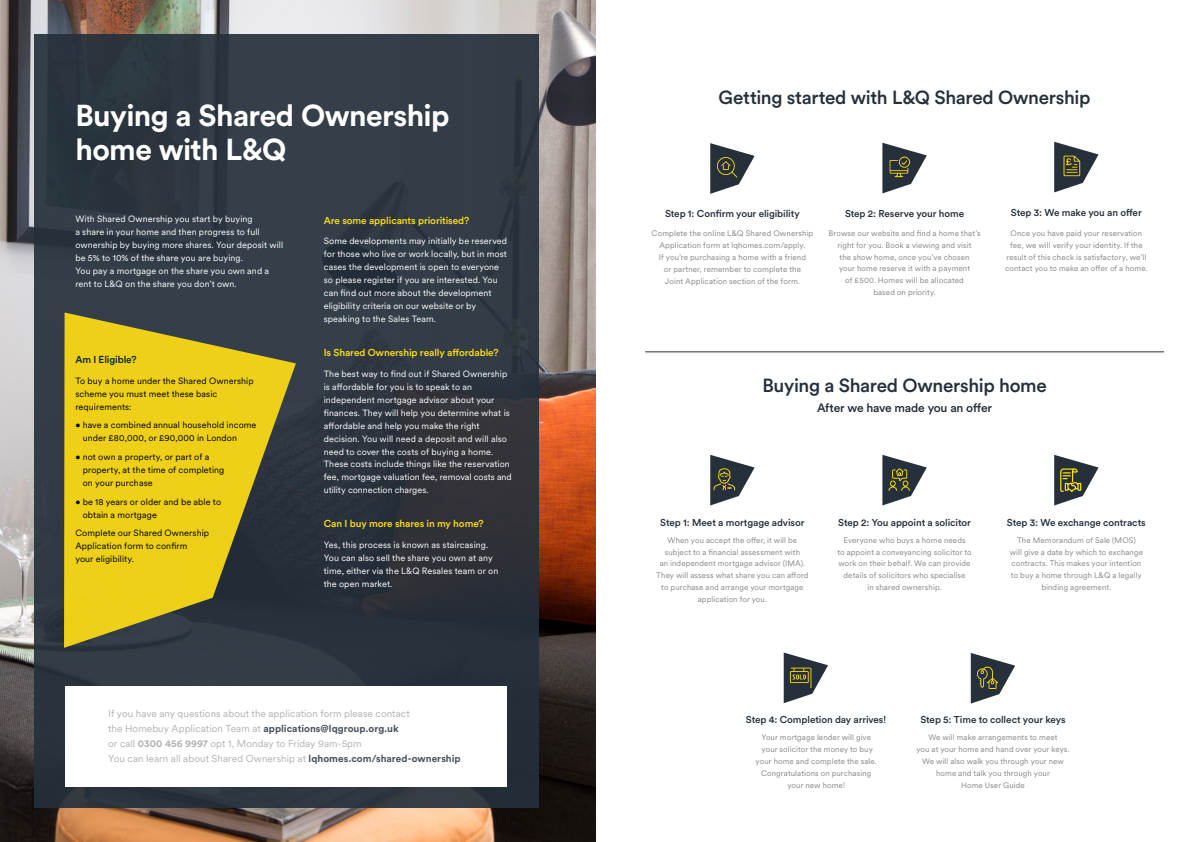
<style>
.page{position:relative;width:1191px;height:842px;background:#fff}
.page>*{position:absolute;margin:0;border:0;box-sizing:border-box;transform-origin:0 0}
.t1{font:700 30px/34px "Circular Std";letter-spacing:-.02em;color:#fff}
.t2{font:500 18.8px "Circular Std";letter-spacing:-.015em;color:#25303b}
.t3{font:500 12.1px "Circular Std";letter-spacing:-.015em;color:#25303b}
.t4{font:10px/15px "Circular XX";letter-spacing:.005em;color:#b3b2b2}
.t5{font:500 10px "Circular Std";letter-spacing:-.005em;color:#ffde14}
.t6{font:500 10px "Circular Std";letter-spacing:-.01em;color:#002531}
.t7{font:500 9.9px "Circular Std";letter-spacing:-.01em;color:#25303b}
.t8{font:9px/13px "Circular XX";letter-spacing:.01em;color:#fff}
.t9{font:9px/13px "Circular XX";letter-spacing:.01em;color:#000}
.t10{font:8px/12px "Circular XX";letter-spacing:.015em;color:#878787;text-align:center}
.t11{font:7.9px/11.9px "Circular XX";letter-spacing:.015em;color:#878787;text-align:center}
.s1{font-family:"Circular Std";font-weight:700;color:#47515d}
.s2{font-family:"Circular Std";font-weight:700}
</style>
<div class="page">
<img style="left:0;top:0;width:595px;height:842px">
<div style="left:34px;top:34px;width:505px;height:774px;background:linear-gradient(to right,#303b45,#303840)"></div>
<div style="left:66px;top:686px;width:441px;height:100px;background:#fff"></div>
<svg style="left:64px;top:312px;width:232px;height:336px;background:#b2a023"></svg>
<svg style="left:882px;top:455px;width:44px;height:50px"></svg>
<hr style="left:645px;top:352px;width:519px;height:1px;background:#25303b">
<svg style="left:710px;top:143px;width:44px;height:51px"></svg>
<svg style="left:882px;top:143px;width:44px;height:50px"></svg>
<svg style="left:1054px;top:142px;width:44px;height:50px"></svg>
<svg style="left:710px;top:455px;width:44px;height:50px"></svg>
<svg style="left:1054px;top:455px;width:44px;height:51px"></svg>
<svg style="left:783px;top:652px;width:45px;height:51px"></svg>
<svg style="left:970px;top:653px;width:45px;height:51px"></svg>
<h1 class="t1" style="left:75px;top:98px;width:375px">Buying a Shared Ownership home with L&amp;Q</h1>
<p class="t8" style="left:75px;top:212px;width:209px">With Shared Ownership you start by buying<br>a share in your home and then progress to full ownership by buying more shares. Your deposit will be 5% to 10% of the share you are buying.<br>You pay a mortgage on the share you own and a rent to L&amp;Q on the share you don’t own.</p>
<p class="t6" style="left:75px;top:353px;width:63px">Am I Eligible?</p>
<p class="t9" style="left:75px;top:374px;width:180px">To buy a home under the Shared Ownership scheme you must meet these basic requirements:</p>
<p class="t9" style="left:83px;top:418px;width:175px;text-indent:-7px">• have a combined annual household income under £80,000, or £90,000 in London</p>
<p class="t9" style="left:83px;top:450px;width:143px;text-indent:-7px">• not own a property, or part of a property, at the time of completing on your purchase</p>
<p class="t9" style="left:83px;top:495px;width:140px;text-indent:-7px">• be 18 years or older and be able to obtain a mortgage</p>
<p class="t9" style="left:75px;top:526px;width:135px">Complete our Shared Ownership<br>Application form to confirm<br>your eligibility.</p>
<p class="t5" style="left:324px;top:214px;width:147px">Are some applicants prioritised?</p>
<p class="t8" style="left:324px;top:234px;width:185px">Some developments may initially be reserved for those who live or work locally, but in most cases the development is open to everyone so please register if you are interested. You can find out more about the development eligibility criteria on our website or by speaking to the Sales Team.</p>
<p class="t5" style="left:324px;top:346px;width:176px">Is Shared Ownership really affordable?</p>
<p class="t8" style="left:324px;top:366px;width:190px">The best way to find out if Shared Ownership is affordable for you is to speak to an independent mortgage advisor about your finances. They will help you determine what is affordable and help you make the right decision. You will need a deposit and will also need to cover the costs of buying a home.<br>These costs include things like the reservation fee, mortgage valuation fee, removal costs and utility connection charges.</p>
<p class="t5" style="left:324px;top:517px;width:161px">Can I buy more shares in my home?</p>
<p class="t8" style="left:324px;top:538px;width:176px">Yes, this process is known as staircasing.<br>You can also sell the share you own at any time, either via the L&amp;Q Resales team or on the open market.</p>
<p class="t4" style="left:108px;top:706px;width:354px">If you have any questions about the application form please contact<br>the Homebuy Application Team at <span class="s1">applications@lqgroup.org.uk<br></span>or call <span class="s2">0300 456 9997</span> opt 1, Monday to Friday 9am-5pm<br>You can learn all about Shared Ownership at <span class="s1">lqhomes.com/shared-ownership</span></p>
<h2 class="t2" style="left:718px;top:86px;width:373px">Getting started with L&amp;Q Shared Ownership</h2>
<p class="t7" style="left:665px;top:207px;width:136px">Step 1: Confirm your eligibility</p>
<p class="t10" style="left:651px;top:227px;width:163px">Complete the online L&amp;Q Shared Ownership Application form at lqhomes.com/apply.<br>If you’re purchasing a home with a friend<br>or partner, remember to complete the<br>Joint Application section of the form.</p>
<p class="t7" style="left:845px;top:207px;width:121px">Step 2: Reserve your home</p>
<p class="t11" style="left:828px;top:227px;width:153px">Browse our website and find a home that’s right for you. Book a viewing and visit<br>the show home, once you’ve chosen<br>your home reserve it with a payment<br>of £500. Homes will be allocated<br>based on priority.</p>
<p class="t7" style="left:1011px;top:206px;width:132px">Step 3: We make you an offer</p>
<p class="t11" style="left:1005px;top:227px;width:144px">Once you have paid your reservation fee, we will verify your identity. If the result of this check is satisfactory, we’ll contact you to make an offer of a home.</p>
<h2 class="t2" style="left:762px;top:374px;width:286px">Buying a Shared Ownership home</h2>
<h3 class="t3" style="left:817px;top:400px;width:177px">After we have made you an offer</h3>
<p class="t7" style="left:660px;top:516px;width:146px">Step 1: Meet a mortgage advisor</p>
<p class="t11" style="left:656px;top:534px;width:154px">When you accept the offer, it will be subject to a financial assessment with<br>an independent mortgage advisor (IMA).<br>They will assess what share you can afford to purchase and arrange your mortgage application for you.</p>
<p class="t7" style="left:838px;top:516px;width:134px">Step 2: You appoint a solicitor</p>
<p class="t11" style="left:837px;top:534px;width:136px">Everyone who buys a home needs<br>to appoint a conveyancing solicitor to work on their behalf. We can provide details of solicitors who specialise<br>in shared ownership.</p>
<p class="t7" style="left:1007px;top:516px;width:140px">Step 3: We exchange contracts</p>
<p class="t11" style="left:1009px;top:534px;width:135px">The Memorandum of Sale (MOS)<br>will give a date by which to exchange contracts. This makes your intention to buy a home through L&amp;Q a legally binding agreement.</p>
<p class="t7" style="left:746px;top:714px;width:142px">Step 4: Completion day arrives!</p>
<p class="t11" style="left:755px;top:731px;width:123px">Your mortgage lender will give your solicitor the money to buy your home and complete the sale.<br>Congratulations on purchasing your new home!</p>
<p class="t7" style="left:920px;top:714px;width:147px">Step 5: Time to collect your keys</p>
<p class="t11" style="left:916px;top:731px;width:155px">We will make arrangements to meet<br>you at your home and hand over your keys.<br>We will also walk you through your new home and talk you through your<br>Home User Guide</p>
</div>
